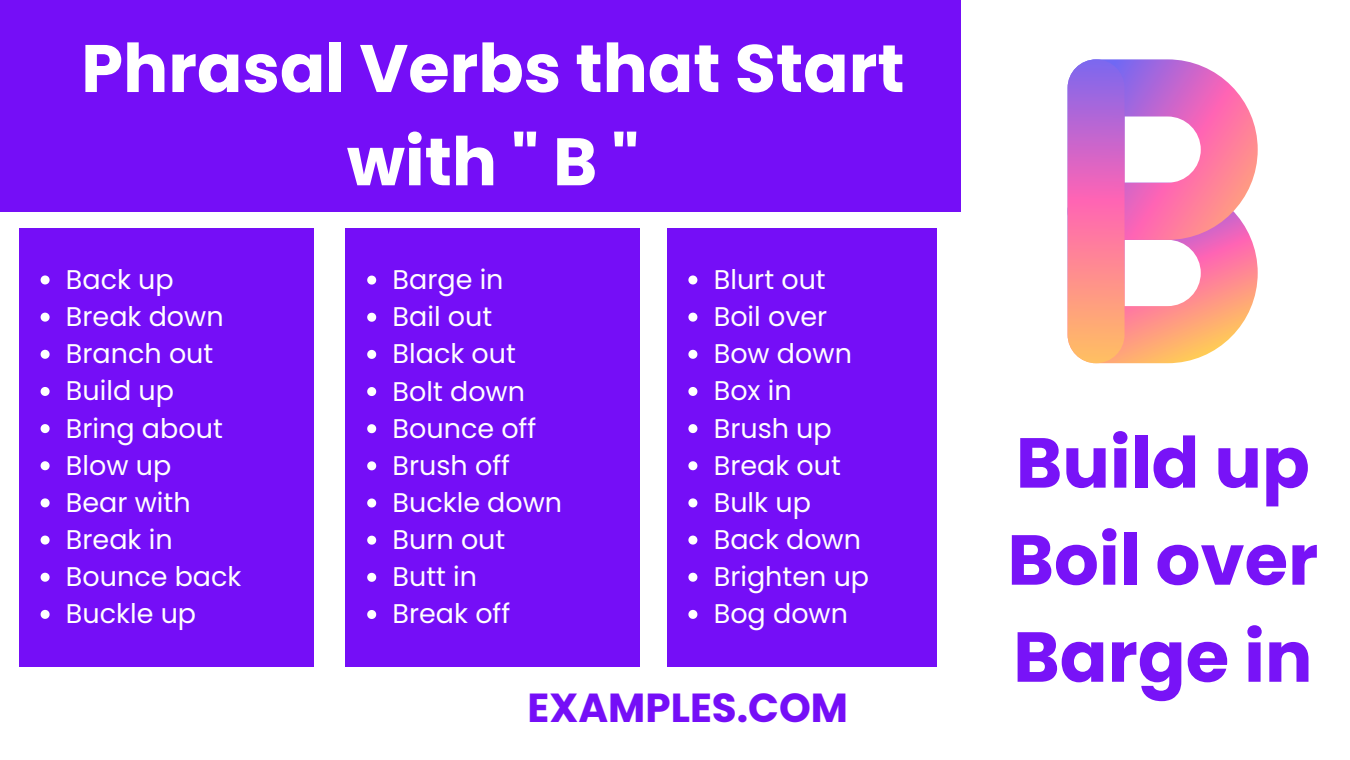
<style>
.page{position:relative;width:1350px;height:760px;background:#fff}
.page>*{position:absolute;margin:0;border:0;box-sizing:border-box;transform-origin:0 0}
.t1{font:700 70.5px/97.1px "Poppins";color:#750ef7;text-align:justify}
.t2{font:700 67.05px/93.2px "Poppins";color:#fff;text-align:center}
.t3{font:700 40.5px "Poppins";color:#750ef7}
.t4{font:27px "Poppins";color:#fff}
</style>
<div class="page">
<div style="left:0;top:0;width:961px;height:211px;background:#750ef7"></div>
<div style="left:19px;top:228px;width:294px;height:438px;background:#750ef7"></div>
<svg style="left:41px;top:275px;width:9px;height:9px"></svg>
<svg style="left:41px;top:312px;width:9px;height:9px"></svg>
<svg style="left:41px;top:350px;width:9px;height:9px"></svg>
<svg style="left:41px;top:387px;width:9px;height:9px"></svg>
<svg style="left:41px;top:424px;width:9px;height:9px"></svg>
<svg style="left:41px;top:461px;width:9px;height:9px"></svg>
<svg style="left:41px;top:498px;width:9px;height:9px"></svg>
<svg style="left:41px;top:535px;width:9px;height:9px"></svg>
<svg style="left:41px;top:572px;width:9px;height:9px"></svg>
<svg style="left:41px;top:609px;width:9px;height:9px"></svg>
<div style="left:346px;top:228px;width:294px;height:438px;background:#750ef7"></div>
<svg style="left:367px;top:275px;width:9px;height:9px"></svg>
<svg style="left:367px;top:312px;width:9px;height:9px"></svg>
<svg style="left:367px;top:350px;width:9px;height:9px"></svg>
<svg style="left:367px;top:387px;width:9px;height:9px"></svg>
<svg style="left:367px;top:424px;width:9px;height:9px"></svg>
<svg style="left:367px;top:461px;width:9px;height:9px"></svg>
<svg style="left:367px;top:498px;width:9px;height:9px"></svg>
<svg style="left:367px;top:535px;width:9px;height:9px"></svg>
<svg style="left:367px;top:572px;width:9px;height:9px"></svg>
<svg style="left:367px;top:610px;width:9px;height:8px"></svg>
<div style="left:667px;top:228px;width:269px;height:438px;background:#750ef7"></div>
<svg style="left:688px;top:275px;width:9px;height:9px"></svg>
<svg style="left:688px;top:312px;width:9px;height:9px"></svg>
<svg style="left:688px;top:350px;width:9px;height:9px"></svg>
<svg style="left:688px;top:387px;width:9px;height:9px"></svg>
<svg style="left:688px;top:424px;width:9px;height:9px"></svg>
<svg style="left:688px;top:461px;width:9px;height:9px"></svg>
<svg style="left:688px;top:498px;width:9px;height:9px"></svg>
<svg style="left:688px;top:535px;width:9px;height:9px"></svg>
<svg style="left:688px;top:572px;width:9px;height:9px"></svg>
<svg style="left:688px;top:609px;width:9px;height:9px"></svg>
<svg style="left:1068px;top:59px;width:190px;height:304px"></svg>
<svg style="left:1068px;top:59px;width:57px;height:304px;background:#e17cab"></svg>
<p class="t2" style="left:81px;top:22px;width:825px">Phrasal Verbs that Start with"B"</p>
<p class="t4" style="left:66px;top:260px;width:109px">Back up</p>
<p class="t4" style="left:66px;top:298px;width:159px">Break down</p>
<p class="t4" style="left:66px;top:335px;width:149px">Branch out</p>
<p class="t4" style="left:66px;top:372px;width:110px">Build up</p>
<p class="t4" style="left:66px;top:409px;width:158px">Bring about</p>
<p class="t4" style="left:66px;top:446px;width:107px">Blow up</p>
<p class="t4" style="left:66px;top:483px;width:126px">Bear with</p>
<p class="t4" style="left:66px;top:520px;width:108px">Break in</p>
<p class="t4" style="left:66px;top:557px;width:177px">Bounce back</p>
<p class="t4" style="left:66px;top:595px;width:132px">Buckle up</p>
<p class="t4" style="left:393px;top:261px;width:112px">Barge in</p>
<p class="t4" style="left:393px;top:298px;width:101px">Bail out</p>
<p class="t4" style="left:393px;top:335px;width:125px">Black out</p>
<p class="t4" style="left:393px;top:372px;width:134px">Bolt down</p>
<p class="t4" style="left:393px;top:409px;width:145px">Bounce off</p>
<p class="t4" style="left:393px;top:446px;width:119px">Brush off</p>
<p class="t4" style="left:393px;top:483px;width:171px">Buckle down</p>
<p class="t4" style="left:393px;top:520px;width:114px">Burn out</p>
<p class="t4" style="left:393px;top:558px;width:86px">Butt in</p>
<p class="t4" style="left:393px;top:595px;width:119px">Break off</p>
<p class="t4" style="left:714px;top:260px;width:113px">Blurt out</p>
<p class="t4" style="left:714px;top:298px;width:115px">Boil over</p>
<p class="t4" style="left:714px;top:335px;width:140px">Bow down</p>
<p class="t4" style="left:714px;top:372px;width:79px">Box in</p>
<p class="t4" style="left:714px;top:409px;width:120px">Brush up</p>
<p class="t4" style="left:714px;top:446px;width:129px">Break out</p>
<p class="t4" style="left:714px;top:483px;width:99px">Bulk up</p>
<p class="t4" style="left:714px;top:520px;width:149px">Back down</p>
<p class="t4" style="left:714px;top:557px;width:157px">Brighten up</p>
<p class="t4" style="left:714px;top:595px;width:136px">Bog down</p>
<p class="t3" style="left:528px;top:679px;width:322px">EXAMPLES.COM</p>
<h1 class="t1" style="left:1007px;top:414px;width:312px">Build up Boil over Barge in</h1>
</div>
